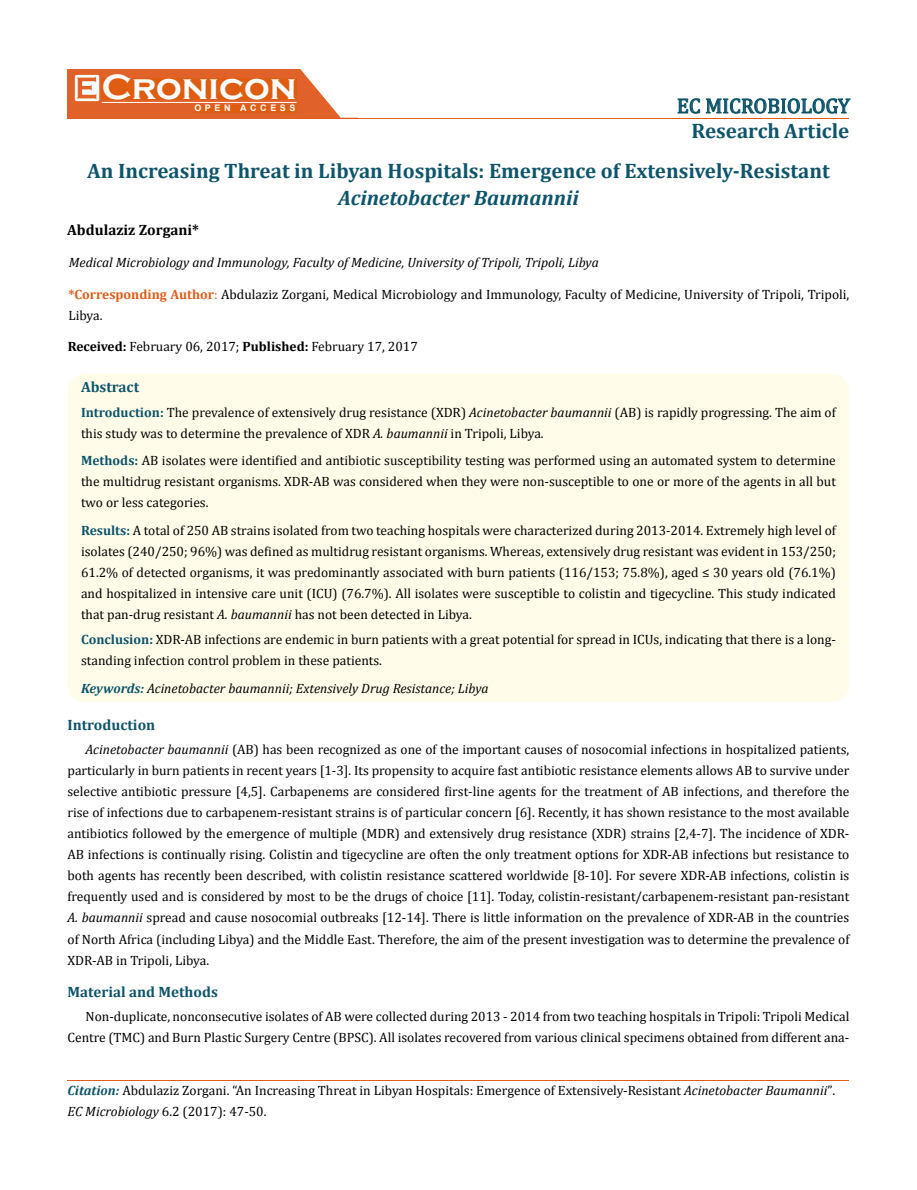
<style>
.page{position:relative;width:917px;height:1190px;background:#fff}
.page>*{position:absolute;margin:0;border:0;box-sizing:border-box;transform-origin:0 0}
.t1{font:700 36px "Copperplate Gothic";color:#fff}
.t2{font:700 21px/40.2px "Cambria";color:#0e546a}
.t3{font:italic 700 21px "Cambria";color:#0e546a}
.t4{font:21px "Cambria";color:#0e546a}
.t5{font:700 15px "Cambria";color:#0e546a}
.t6{font:700 15px "Cambria";color:#000}
.t7{font:13.5px/21px "Cambria";color:#000}
.t8{font:italic 13.5px "Cambria";color:#000}
.t9{font:700 9px "Arial";letter-spacing:.4em;color:#fff}
.s1{font-weight:700;color:#e05d1a}
.s2{color:#e05d1a}
.s3{font-weight:700}
.s4{font-weight:700;color:#0e546a}
.s5{font-style:italic}
.s6{font-weight:700;font-style:italic;color:#0e546a}
.s7{font-size:13.35px}
</style>
<div class="page">
<div style="left:67px;top:70px;width:290px;height:49px;background:#e06228"></div>
<svg style="left:300px;top:69px;width:58px;height:49px"></svg>
<img style="left:75px;top:75px;width:24px;height:26px">
<div style="left:102px;top:79px;width:195px;height:21px;background:#df5d11"></div>
<div style="left:194px;top:105px;width:103px;height:7px;background:#df5d11"></div>
<svg style="left:677px;top:98px;width:173px;height:16px"></svg>
<hr style="left:102px;top:102px;width:194px;height:1px;background:#fff">
<hr style="left:279px;top:118px;width:569px;height:1px;background:#e05d1a">
<hr style="left:67px;top:1080px;width:782px;height:1px;background:#e05d1a">
<div style="left:67px;top:374px;width:782px;height:328px;background:#fffde9;border-radius:18px"></div>
<h1 class="t1" style="left:102px;top:68px;width:196px">Cronicon</h1>
<p class="t9" style="left:194px;top:102px;width:103px">OPEN ACCESS</p>
<h2 class="t4" style="left:676px;top:93px;width:174px">EC MICROBIOLOGY</h2>
<h2 class="t2" style="left:87px;top:110px;width:763px;text-indent:604px">Research Article<br>An Increasing Threat in Libyan Hospitals: Emergence of Extensively-Resistant</h2>
<h2 class="t3" style="left:338px;top:183px;width:242px">Acinetobacter Baumannii</h2>
<p class="t6" style="left:67px;top:219px;width:133px">Abdulaziz Zorgani*</p>
<p class="t8" style="left:69px;top:253px;width:531px">Medical Microbiology and Immunology, Faculty of Medicine, University of Tripoli, Tripoli, Libya</p>
<p class="t7" style="left:68px;top:283px;width:782px"><span class="s1">*Corresponding Author</span><span class="s2">:</span> Abdulaziz Zorgani, Medical Microbiology and Immunology, Faculty of Medicine, University of Tripoli, Tripoli,<br>Libya.</p>
<p class="t7" style="left:68px;top:336px;width:351px"><span class="s3">Received:</span> February 06, 2017; <span class="s3">Published:</span> February 17, 2017</p>
<p class="t5" style="left:81px;top:377px;width:60px">Abstract</p>
<p class="t7" style="left:81px;top:402px;width:756px"><span class="s4">Introduction:</span> The prevalence of extensively drug resistance (XDR) <span class="s5">Acinetobacter baumannii</span> (AB) is rapidly progressing. The aim of this study was to determine the prevalence of XDR <span class="s5">A. baumannii</span> in Tripoli, Libya.</p>
<p class="t7" style="left:81px;top:450px;width:756px;text-align:justify"><span class="s4">Methods:</span> AB isolates were identified and antibiotic susceptibility testing was performed using an automated system to determine the multidrug resistant organisms. XDR-AB was considered when they were non-susceptible to one or more of the agents in all but two or less categories.</p>
<p class="t7" style="left:81px;top:519px;width:756px;text-align:justify"><span class="s4">Results:</span> A total of 250 AB strains isolated from two teaching hospitals were characterized during 2013-2014. Extremely high level of isolates (240/250; 96%) was defined as multidrug resistant organisms. Whereas, extensively drug resistant was evident in 153/250; 61.2% of detected organisms, it was predominantly associated with burn patients (116/153; 75.8%), aged ≤ 30 years old (76.1%) and hospitalized in intensive care unit (ICU) (76.7%). All isolates were susceptible to colistin and tigecycline. This study indicated that pan-drug resistant <span class="s5">A. baumannii</span> has not been detected in Libya.</p>
<p class="t7" style="left:81px;top:629px;width:756px"><span class="s4">Conclusion:</span> XDR-AB infections are endemic in burn patients with a great potential for spread in ICUs, indicating that there is a long&shy;standing infection control problem in these patients.</p>
<p class="t8" style="left:81px;top:678px;width:409px"><span class="s4">Keywords:</span> Acinetobacter baumannii; Extensively Drug Resistance; Libya</p>
<p class="t5" style="left:67px;top:714px;width:89px">Introduction</p>
<p class="t7" style="left:67px;top:739px;width:783px;text-align:justify;text-indent:18px"><span class="s5">Acinetobacter baumannii</span> (AB) has been recognized as one of the important causes of nosocomial infections in hospitalized patients, particularly in burn patients in recent years [1-3]. Its propensity to acquire fast antibiotic resistance elements allows AB to survive under selective antibiotic pressure [4,5]. Carbapenems are considered first-line agents for the treatment of AB infections, and therefore the rise of infections due to carbapenem-resistant strains is of particular concern [6]. Recently, it has shown resistance to the most available antibiotics followed by the emergence of multiple (MDR) and extensively drug resistance (XDR) strains [2,4-7]. The incidence of XDR-AB infections is continually rising. Colistin and tigecycline are often the only treatment options for XDR-AB infections but resistance to both agents has recently been described, with colistin resistance scattered worldwide [8-10]. For severe XDR-AB infections, colistin is frequently used and is considered by most to be the drugs of choice [11]. Today, colistin-resistant/carbapenem-resistant pan-resistant <span class="s5">A. baumannii</span> spread and cause nosocomial outbreaks [12-14]. There is little information on the prevalence of XDR-AB in the countries of North Africa (including Libya) and the Middle East. Therefore, the aim of the present investigation was to determine the prevalence of XDR-AB in Tripoli, Libya.</p>
<p class="t5" style="left:67px;top:981px;width:152px">Material and Methods</p>
<p class="t7" style="left:67px;top:1006px;width:783px;text-align:right">Non-duplicate, nonconsecutive isolates of AB were collected during 2013 - 2014 from two teaching hospitals in Tripoli: Tripoli Medical<br>Centre (TMC) and Burn Plastic Surgery Centre (BPSC). All isolates recovered from various clinical specimens obtained from different ana-</p>
<p class="t7" style="left:67px;top:1079px;width:769px"><span class="s6">Citation:</span> Abdulaziz Zorgani. “An Increasing Threat in Libyan Hospitals: Emergence of Extensively-Resistant <span class="s5">Acinetobacter Baumannii</span>”<span class="s7">.<br></span><span class="s5">EC Microbiology</span> <span class="s7">6</span>.2 (2017): 47-50.</p>
</div>
